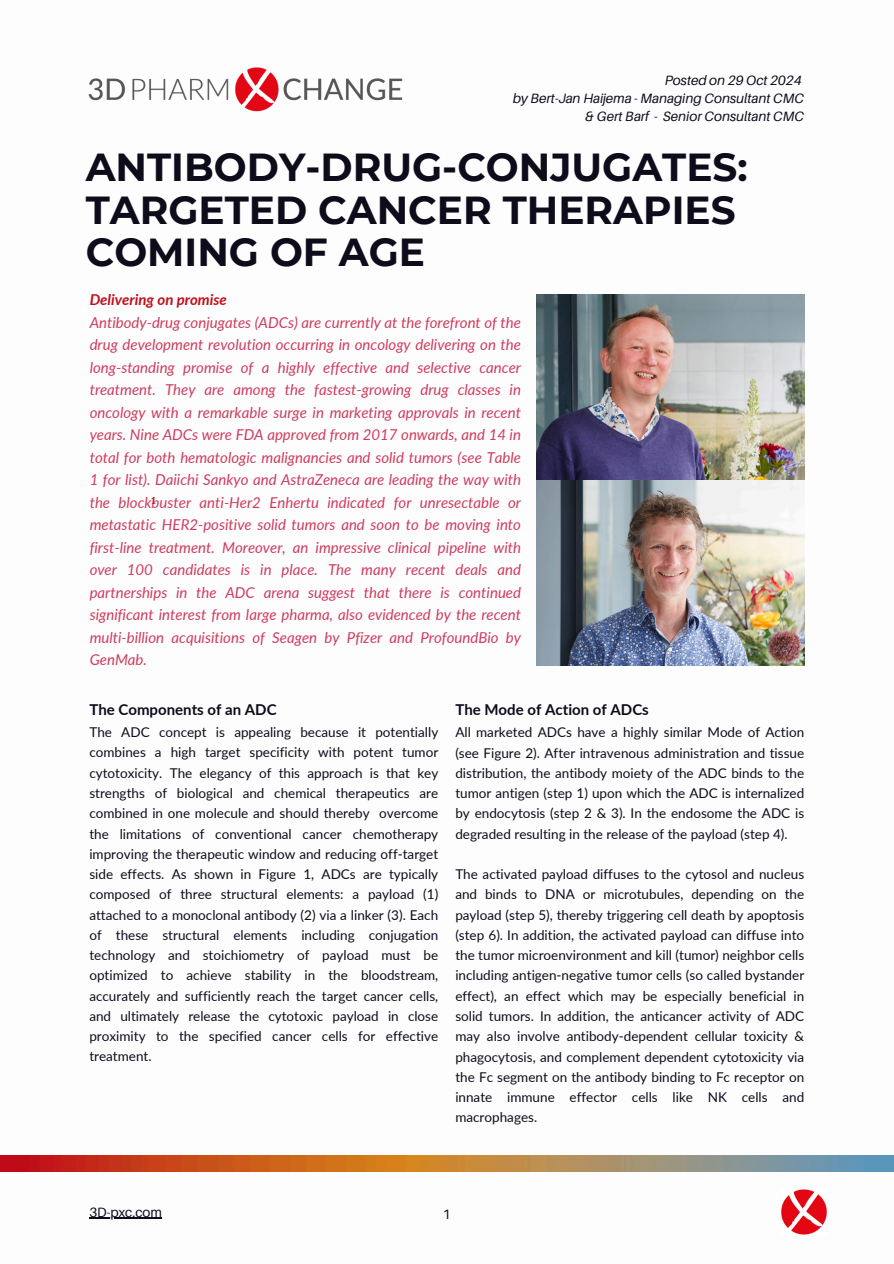
<style>
.page{position:relative;width:894px;height:1264px;background:#fff}
.page>*{position:absolute;margin:0;border:0;box-sizing:border-box;transform-origin:0 0}
.t1{font:700 39px/42.8px "Montserrat";color:#0e0b1b}
.t2{font:italic 15px/22.5px "Lato";color:#cf3b5e;text-align:justify}
.t3{font:700 15px "Lato";color:#0e0b1b}
.t4{font:italic 700 15px "Lato";color:#c20e1a}
.t5{font:13.5px/20.2px "Lato";color:#0e0b1b;text-align:justify}
.t6{font:italic 13.5px "Aileron";color:#0e0b1b}
.t7{font:13.5px "Aileron";color:#0e0b1b}
.t8{font:9.45px "Lato";color:#c20e1a}
</style>
<div class="page">
<img style="left:0;top:1155px;width:893px;height:16px">
<img style="left:88px;top:67px;width:315px;height:45px">
<img style="left:781px;top:1189px;width:45px;height:45px">
<hr style="left:89px;top:1217px;width:73px;height:1px;background:#0e0b1b">
<img style="left:536px;top:294px;width:268px;height:371px">
<h2 class="t6" style="left:664px;top:71px;width:138px">Posted on 29 Oct 2024</h2>
<h3 class="t6" style="left:512px;top:89px;width:293px">by Bert-Jan Haijema - Managing Consultant CMC</h3>
<p class="t6" style="left:585px;top:107px;width:220px">&amp; Gert Barf - Senior Consultant CMC</p>
<p class="t1" style="left:86px;top:145px;width:663px">ANTIBODY-DRUG-CONJUGATES:<br>TARGETED CANCER THERAPIES<br>COMING OF AGE</p>
<p class="t4" style="left:90px;top:290px;width:139px">Delivering on promise</p>
<h1 class="t2" style="left:90px;top:310px;width:433px">Antibody-drug conjugates (ADCs) are currently at the forefront of the drug development revolution occurring in oncology delivering on the long-standing promise of a highly effective and selective cancer treatment. They are among the fastest-growing drug classes in oncology with a remarkable surge in marketing approvals in recent years. Nine ADCs were FDA approved from 2017 onwards, and 14 in total for both hematologic malignancies and solid tumors (see Table 1 for list). Daiichi Sankyo and AstraZeneca are leading the way with the blockbuster anti-Her2 Enhertu indicated for unresectable or metastatic HER2-positive solid tumors and soon to be moving into first-line treatment. Moreover, an impressive clinical pipeline with over 100 candidates is in place. The many recent deals and partnerships in the ADC arena suggest that there is continued significant interest from large pharma, also evidenced by the recent multi-billion acquisitions of Seagen by Pfizer and ProfoundBio by GenMab.</h1>
<p class="t8" style="left:151px;top:494px;width:7px">1</p>
<p class="t3" style="left:89px;top:700px;width:189px">The Components of an ADC</p>
<p class="t5" style="left:89px;top:722px;width:350px">The ADC concept is appealing because it potentially combines a high target specificity with potent tumor cytotoxicity. The elegancy of this approach is that key strengths of biological and chemical therapeutics are combined in one molecule and should thereby overcome the limitations of conventional cancer chemotherapy improving the therapeutic window and reducing off-target side effects. As shown in Figure 1, ADCs are typically composed of three structural elements: a payload (1) attached to a monoclonal antibody (2) via a linker (3). Each of these structural elements including conjugation technology and stoichiometry of payload must be optimized to achieve stability in the bloodstream, accurately and sufficiently reach the target cancer cells, and ultimately release the cytotoxic payload in close proximity to the specified cancer cells for effective treatment.</p>
<p class="t3" style="left:455px;top:700px;width:195px">The Mode of Action of ADCs</p>
<p class="t5" style="left:455px;top:722px;width:350px">All marketed ADCs have a highly similar Mode of Action (see Figure 2). After intravenous administration and tissue distribution, the antibody moiety of the ADC binds to the tumor antigen (step 1) upon which the ADC is internalized by endocytosis (step 2 &amp; 3). In the endosome the ADC is degraded resulting in the release of the payload (step 4).</p>
<p class="t5" style="left:455px;top:863px;width:350px">The activated payload diffuses to the cytosol and nucleus and binds to DNA or microtubules, depending on the payload (step 5), thereby triggering cell death by apoptosis (step 6). In addition, the activated payload can diffuse into the tumor microenvironment and kill (tumor) neighbor cells including antigen-negative tumor cells (so called bystander effect), an effect which may be especially beneficial in solid tumors. In addition, the anticancer activity of ADC may also involve antibody-dependent cellular toxicity &amp; phagocytosis, and complement dependent cytotoxicity via the Fc segment on the antibody binding to Fc receptor on innate immune effector cells like NK cells and macrophages.</p>
<h2 class="t7" style="left:89px;top:1203px;width:74px">3D-pxc.com</h2>
<h2 class="t7" style="left:443px;top:1205px;width:9px">1</h2>
</div>
